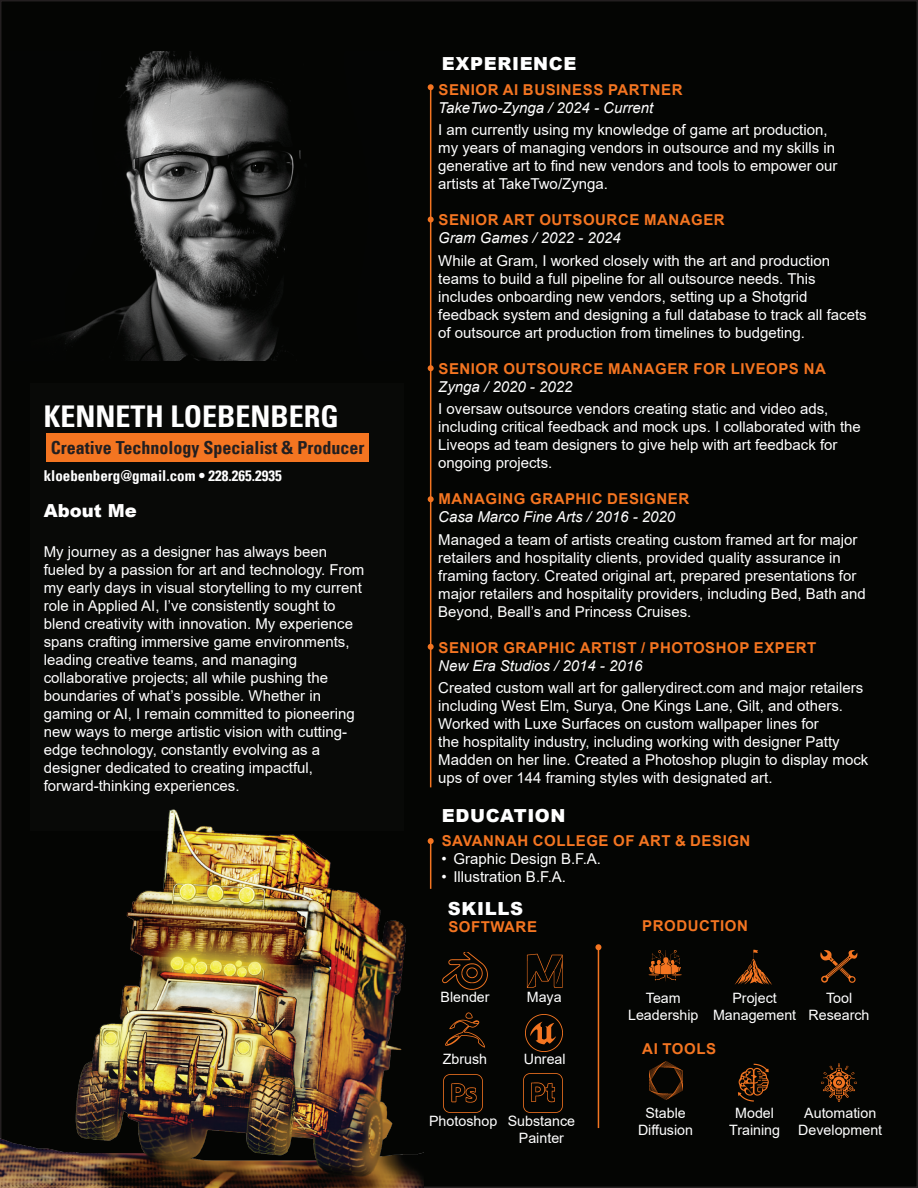
<style>
.page{position:relative;width:918px;height:1188px;background:#fff}
.page>*{position:absolute;margin:0;border:0;box-sizing:border-box;transform-origin:0 0}
.t1{font:700 condensed 30px "Univers";color:#fff}
.t2{font:700 condensed 18px "Univers";color:#231f20}
.t3{font:900 18px "Arial";letter-spacing:.035em;color:#fff}
.t4{font:15px/18px "Arial";color:#fff}
.t5{font:700 15px "Arial";letter-spacing:.035em;color:#f47521}
.t6{font:italic 15px "Arial";color:#fff}
.t7{font:700 condensed 15px "Univers";color:#fff}
.t8{font:14.25px/17.1px "Arial";color:#fff;text-align:center}
</style>
<div class="page">
<div style="left:1px;top:1px;width:916px;height:1186px;background:#040503"></div>
<img style="left:62px;top:52px;width:239px;height:309px">
<div style="left:30px;top:383px;width:374px;height:448px;background:#080907"></div>
<hr style="left:430px;top:87px;width:1px;height:134px;background:#f47521">
<svg style="left:428px;top:84px;width:6px;height:6px"></svg>
<hr style="left:430px;top:220px;width:1px;height:149px;background:#f47521">
<svg style="left:428px;top:217px;width:6px;height:6px"></svg>
<hr style="left:430px;top:368px;width:1px;height:133px;background:#f47521">
<svg style="left:428px;top:365px;width:6px;height:6px"></svg>
<hr style="left:430px;top:499px;width:1px;height:150px;background:#f47521">
<svg style="left:428px;top:496px;width:6px;height:6px"></svg>
<hr style="left:430px;top:647px;width:1px;height:140px;background:#f47521">
<svg style="left:428px;top:644px;width:6px;height:6px"></svg>
<hr style="left:430px;top:841px;width:1px;height:48px;background:#f47521">
<svg style="left:428px;top:838px;width:6px;height:6px"></svg>
<hr style="left:598px;top:947px;width:1px;height:181px;background:#f47521">
<svg style="left:595px;top:944px;width:6px;height:6px"></svg>
<div style="left:46px;top:433px;width:323px;height:29px;background:#f47521"></div>
<img style="left:442px;top:952px;width:46px;height:37px">
<img style="left:526px;top:953px;width:37px;height:35px">
<img style="left:649px;top:1061px;width:33px;height:39px">
<img style="left:649px;top:950px;width:33px;height:32px">
<img style="left:738px;top:1063px;width:31px;height:38px">
<img style="left:821px;top:1063px;width:36px;height:38px">
<img style="left:735px;top:949px;width:37px;height:36px">
<img style="left:820px;top:950px;width:38px;height:33px">
<img style="left:526px;top:1014px;width:37px;height:37px">
<img style="left:444px;top:1074px;width:39px;height:38px">
<img style="left:524px;top:1074px;width:39px;height:38px">
<img style="left:445px;top:1012px;width:39px;height:36px">
<img style="left:0;top:787px;width:424px;height:401px">
<h1 class="t1" style="left:44px;top:397px;width:297px">KENNETH LOEBENBERG</h1>
<p class="t2" style="left:51px;top:437px;width:315px">Creative Technology Specialist &amp; Producer</p>
<p class="t7" style="left:44px;top:466px;width:240px">kloebenberg@gmail.com • 228.265.2935</p>
<p class="t3" style="left:44px;top:498px;width:95px">About Me</p>
<p class="t4" style="left:44px;top:542px;width:322px">My journey as a designer has always been fueled by a passion for art and technology. From my early days in visual storytelling to my current role in Applied AI, I’ve consistently sought to blend creativity with innovation. My experience spans crafting immersive game environments, leading creative teams, and managing collaborative projects; all while pushing the boundaries of what’s possible. Whether in gaming or AI, I remain committed to pioneering new ways to merge artistic vision with cutting&shy;edge technology, constantly evolving as a designer dedicated to creating impactful, forward-thinking experiences.</p>
<p class="t3" style="left:442px;top:51px;width:136px">EXPERIENCE</p>
<p class="t5" style="left:439px;top:79px;width:246px">SENIOR AI BUSINESS PARTNER</p>
<p class="t6" style="left:438px;top:98px;width:217px">TakeTwo-Zynga / 2024 - Current</p>
<p class="t4" style="left:438px;top:121px;width:401px">I am currently using my knowledge of game art production, my years of managing vendors in outsource and my skills in generative art to find new vendors and tools to empower our artists at TakeTwo/Zynga.</p>
<p class="t5" style="left:439px;top:209px;width:288px">SENIOR ART OUTSOURCE MANAGER</p>
<p class="t6" style="left:438px;top:228px;width:184px">Gram Games / 2022 - 2024</p>
<p class="t4" style="left:438px;top:251px;width:430px">While at Gram, I worked closely with the art and production teams to build a full pipeline for all outsource needs. This includes onboarding new vendors, setting up a Shotgrid feedback system and designing a full database to track all facets of outsource art production from timelines to budgeting.</p>
<p class="t5" style="left:439px;top:358px;width:389px">SENIOR OUTSOURCE MANAGER FOR LIVEOPS NA</p>
<p class="t6" style="left:438px;top:377px;width:136px">Zynga / 2020 - 2022</p>
<p class="t4" style="left:438px;top:400px;width:424px">I oversaw outsource vendors creating static and video ads, including critical feedback and mock ups. I collaborated with the Liveops ad team designers to give help with art feedback for ongoing projects.</p>
<p class="t5" style="left:439px;top:488px;width:252px">MANAGING GRAPHIC DESIGNER</p>
<p class="t6" style="left:438px;top:507px;width:239px">Casa Marco Fine Arts / 2016 - 2020</p>
<p class="t4" style="left:438px;top:530px;width:429px">Managed a team of artists creating custom framed art for major retailers and hospitality clients, provided quality assurance in framing factory. Created original art, prepared presentations for major retailers and hospitality providers, including Bed, Bath and Beyond, Beall’s and Princess Cruises.</p>
<p class="t5" style="left:439px;top:637px;width:379px">SENIOR GRAPHIC ARTIST / PHOTOSHOP EXPERT</p>
<p class="t6" style="left:438px;top:656px;width:206px">New Era Studios / 2014 - 2016</p>
<p class="t4" style="left:438px;top:679px;width:432px">Created custom wall art for gallerydirect.com and major retailers including West Elm, Surya, One Kings Lane, Gilt, and others.<br>Worked with Luxe Surfaces on custom wallpaper lines for<br>the hospitality industry, including working with designer Patty Madden on her line. Created a Photoshop plugin to display mock ups of over 144 framing styles with designated art.</p>
<p class="t3" style="left:442px;top:802px;width:125px">EDUCATION</p>
<p class="t5" style="left:442px;top:830px;width:310px">SAVANNAH COLLEGE OF ART &amp; DESIGN</p>
<p class="t4" style="left:441px;top:849px;width:161px">• Graphic Design B.F.A.</p>
<p class="t4" style="left:441px;top:867px;width:126px">• Illustration B.F.A.</p>
<p class="t5" style="left:448px;top:916px;width:90px">SOFTWARE</p>
<p class="t5" style="left:642px;top:915px;width:107px">PRODUCTION</p>
<p class="t3" style="left:448px;top:896px;width:77px">SKILLS</p>
<p class="t8" style="left:441px;top:989px;width:51px">Blender</p>
<p class="t8" style="left:527px;top:989px;width:36px">Maya</p>
<p class="t8" style="left:628px;top:989px;width:72px">Team<br>Leadership</p>
<p class="t8" style="left:713px;top:989px;width:85px">Project<br>Management</p>
<p class="t8" style="left:809px;top:989px;width:62px">Tool<br>Research</p>
<p class="t8" style="left:443px;top:1051px;width:46px">Zbrush</p>
<p class="t8" style="left:524px;top:1051px;width:43px">Unreal</p>
<p class="t5" style="left:642px;top:1038px;width:75px">AI TOOLS</p>
<p class="t8" style="left:429px;top:1112px;width:70px">Photoshop</p>
<p class="t8" style="left:508px;top:1112px;width:69px">Substance<br>Painter</p>
<p class="t8" style="left:638px;top:1104px;width:57px">Stable<br>Diffusion</p>
<p class="t8" style="left:729px;top:1104px;width:52px">Model<br>Training</p>
<p class="t8" style="left:798px;top:1104px;width:85px">Automation<br>Development</p>
</div>
